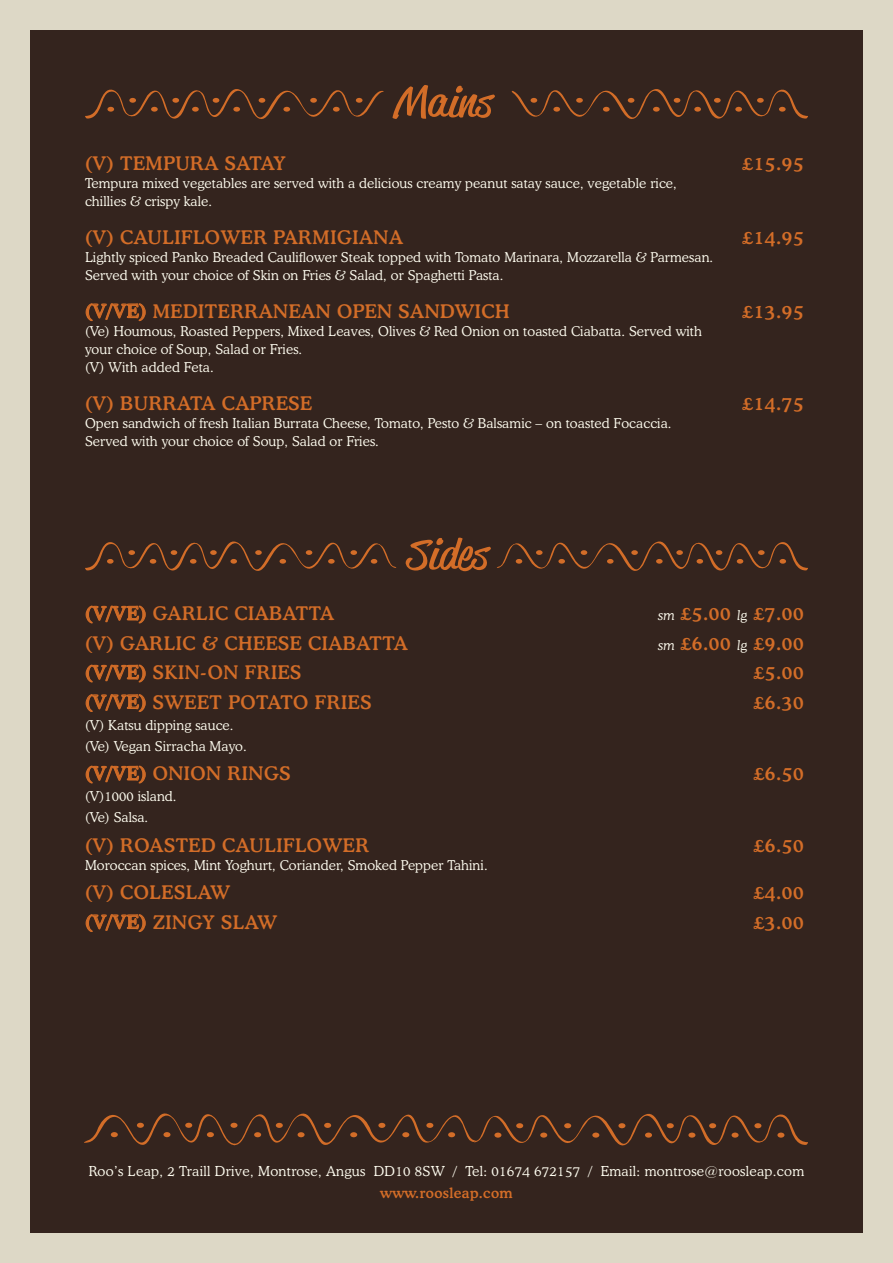
<style>
.page{position:relative;width:893px;height:1263px;background:#34241e}
.page>*{position:absolute;margin:0;border:0;box-sizing:border-box;transform-origin:0 0}
.t1{font:40.5px "Reklame Script Regular DEMO";color:#d36d28;scale:1.33 1}
.t2{font:500 18.75px "Cooper BT";letter-spacing:.03em;color:#d36d28}
.t3{font:500 14.25px "Cooper BT";letter-spacing:.025em;color:#d36d28}
.t4{font:300 13.65px "Cooper BT";letter-spacing:.025em;color:#fffdf0}
.t5{font:300 13.5px/18px "Cooper BT";letter-spacing:.01em;color:#fffdf0}
.s1{font-weight:300;font-style:italic;font-size:13.5px;color:#fffdf0}
</style>
<div class="page">
<div style="left:0;top:0;width:30px;height:1263px;background:#ddd8c6"></div>
<div style="left:0;top:0;width:893px;height:30px;background:#ddd8c6"></div>
<div style="left:863px;top:0;width:30px;height:1263px;background:#ddd8c6"></div>
<div style="left:0;top:1233px;width:893px;height:30px;background:#ddd8c6"></div>
<svg style="left:84px;top:1113px;width:724px;height:32px"></svg>
<div style="left:230px;top:1123px;width:8px;height:5px;background:#d36d28;border-radius:50%"></div>
<svg style="left:86px;top:303px;width:60px;height:19px"></svg>
<svg style="left:85px;top:541px;width:311px;height:30px"></svg>
<svg style="left:497px;top:541px;width:311px;height:30px"></svg>
<svg style="left:86px;top:605px;width:60px;height:19px"></svg>
<svg style="left:86px;top:664px;width:60px;height:19px"></svg>
<svg style="left:86px;top:694px;width:60px;height:18px"></svg>
<svg style="left:86px;top:765px;width:60px;height:19px"></svg>
<svg style="left:86px;top:914px;width:60px;height:18px"></svg>
<svg style="left:85px;top:89px;width:299px;height:30px"></svg>
<svg style="left:511px;top:89px;width:297px;height:30px"></svg>
<p class="t1" style="left:393px;top:85px;width:75px">Mains</p>
<p class="t2" style="left:85px;top:151px;width:202px">(V) TEMPURA SATAY</p>
<p class="t2" style="left:742px;top:151px;width:63px">£15.95</p>
<p class="t5" style="left:85px;top:174px;width:593px">Tempura mixed vegetables are served with a delicious creamy peanut satay sauce, vegetable rice, chillies &amp; crispy kale.</p>
<p class="t2" style="left:85px;top:225px;width:319px">(V) CAULIFLOWER PARMIGIANA</p>
<p class="t2" style="left:742px;top:225px;width:63px">£14.95</p>
<p class="t5" style="left:85px;top:248px;width:630px">Lightly spiced Panko Breaded Cauliflower Steak topped with Tomato Marinara, Mozzarella &amp; Parmesan.<br>Served with your choice of Skin on Fries &amp; Salad, or Spaghetti Pasta.</p>
<p class="t2" style="left:85px;top:299px;width:426px">(V/VE) MEDITERRANEAN OPEN SANDWICH</p>
<p class="t2" style="left:742px;top:299px;width:63px">£13.95</p>
<p class="t5" style="left:85px;top:322px;width:618px">(Ve) Houmous, Roasted Peppers, Mixed Leaves, Olives &amp; Red Onion on toasted Ciabatta. Served with your choice of Soup, Salad or Fries.<br>(V) With added Feta.</p>
<p class="t2" style="left:85px;top:391px;width:229px">(V) BURRATA CAPRESE</p>
<p class="t2" style="left:742px;top:391px;width:63px">£14.75</p>
<p class="t5" style="left:85px;top:414px;width:588px">Open sandwich of fresh Italian Burrata Cheese, Tomato, Pesto &amp; Balsamic – on toasted Focaccia.<br>Served with your choice of Soup, Salad or Fries.</p>
<p class="t1" style="left:406px;top:537px;width:62px">Sides</p>
<p class="t2" style="left:85px;top:602px;width:250px">(V/VE) GARLIC CIABATTA</p>
<p class="t2" style="left:658px;top:602px;width:147px"><span class="s1">sm</span> £5.00 <span class="s1">lg</span> £7.00</p>
<p class="t2" style="left:85px;top:631px;width:324px">(V) GARLIC &amp; CHEESE CIABATTA</p>
<p class="t2" style="left:658px;top:631px;width:147px"><span class="s1">sm</span> £6.00 <span class="s1">lg</span> £9.00</p>
<p class="t2" style="left:85px;top:661px;width:218px">(V/VE) SKIN-ON FRIES</p>
<p class="t2" style="left:754px;top:661px;width:51px">£5.00</p>
<p class="t2" style="left:85px;top:690px;width:288px">(V/VE) SWEET POTATO FRIES</p>
<p class="t2" style="left:754px;top:690px;width:51px">£6.30</p>
<p class="t5" style="left:85px;top:714px;width:163px;line-height:21px">(V) Katsu dipping sauce. (Ve) Vegan Sirracha Mayo.</p>
<p class="t2" style="left:85px;top:762px;width:207px">(V/VE) ONION RINGS</p>
<p class="t2" style="left:754px;top:762px;width:51px">£6.50</p>
<p class="t5" style="left:85px;top:786px;width:93px;line-height:21px">(V)1000 island. (Ve) Salsa.</p>
<p class="t2" style="left:85px;top:833px;width:286px">(V) ROASTED CAULIFLOWER</p>
<p class="t2" style="left:754px;top:833px;width:51px">£6.50</p>
<p class="t5" style="left:85px;top:856px;width:404px">Moroccan spices, Mint Yoghurt, Coriander, Smoked Pepper Tahini.</p>
<p class="t2" style="left:85px;top:881px;width:147px">(V) COLESLAW</p>
<p class="t2" style="left:754px;top:881px;width:51px">£4.00</p>
<p class="t2" style="left:85px;top:910px;width:193px">(V/VE) ZINGY SLAW</p>
<p class="t2" style="left:754px;top:910px;width:51px">£3.00</p>
<p class="t4" style="left:89px;top:1162px;width:717px">Roo’s Leap, 2 Traill Drive, Montrose, Angus DD10 8SW / Tel: 01674 672157 / Email: montrose@roosleap.com</p>
<p class="t3" style="left:380px;top:1184px;width:134px">www.roosleap.com</p>
</div>
